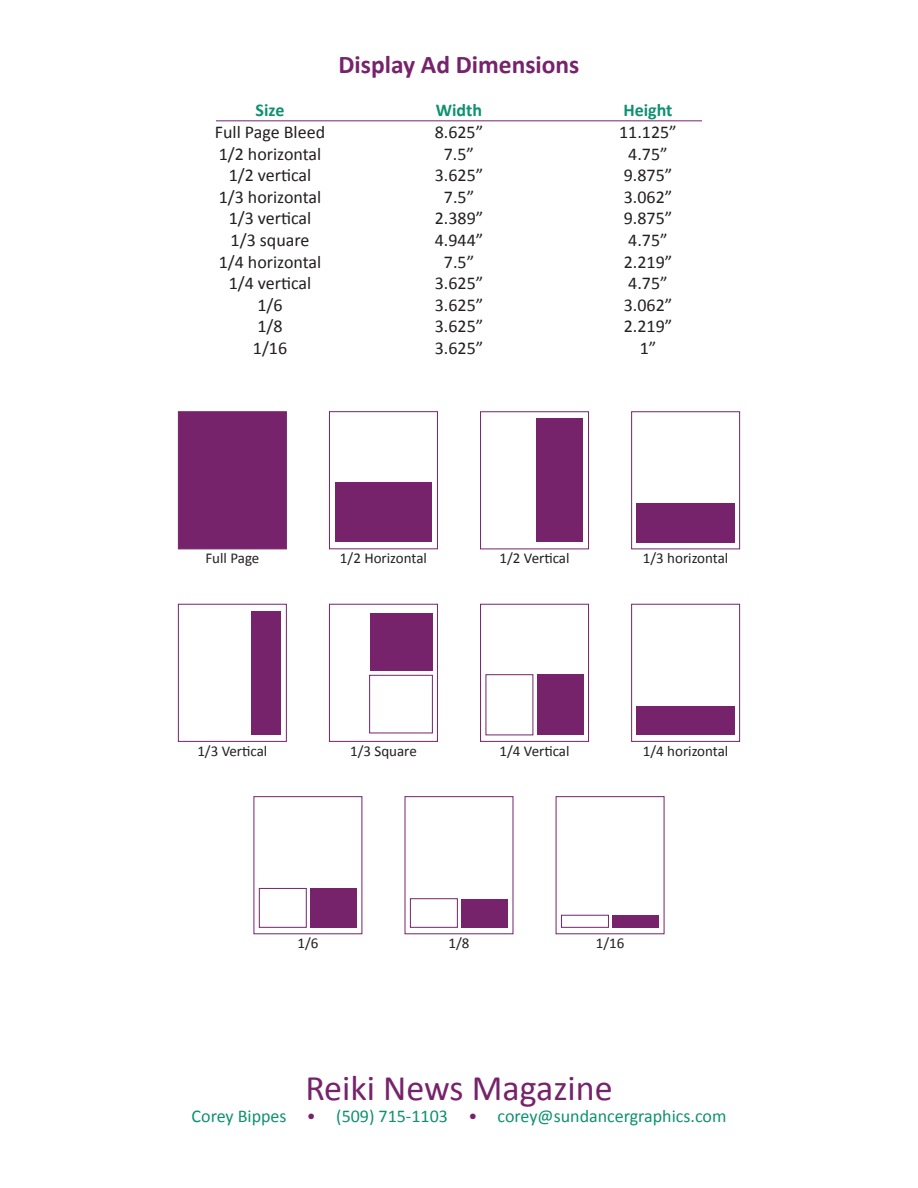
<style>
.page{position:relative;width:918px;height:1188px;background:#fff}
.page>*{position:absolute;margin:0;border:0;box-sizing:border-box;transform-origin:0 0}
.t1{font:36px "Calibri";color:#76236c}
.t2{font:700 25.5px "Calibri";color:#76236c}
.t3{font:18px "Calibri";color:#231f20}
.t4{font:18px "Calibri";color:#0e916f}
.t5{font:700 18px "Calibri";color:#0e916f}
.t6{font:15px "Calibri";color:#231f20}
.s1{color:#76236c}
</style>
<div class="page">
<hr style="left:216px;top:121px;width:486px;height:1px;background:#76236c">
<div style="left:329px;top:411px;width:109px;height:138px;border:1px solid #76236c"></div>
<div style="left:335px;top:483px;width:97px;height:59px;background:#76236c"></div>
<div style="left:329px;top:604px;width:109px;height:138px;border:1px solid #76236c"></div>
<div style="left:370px;top:613px;width:62px;height:58px;background:#76236c"></div>
<div style="left:369px;top:675px;width:64px;height:58px;background:#fff;border:1px solid #76236c"></div>
<div style="left:461px;top:899px;width:47px;height:28px;background:#76236c"></div>
<div style="left:410px;top:899px;width:48px;height:29px;background:#fff;border:1px solid #76236c"></div>
<div style="left:612px;top:915px;width:47px;height:12px;background:#76236c"></div>
<div style="left:561px;top:915px;width:48px;height:13px;background:#fff;border:1px solid #76236c"></div>
<div style="left:310px;top:888px;width:47px;height:39px;background:#76236c"></div>
<div style="left:259px;top:888px;width:47px;height:40px;background:#fff;border:1px solid #76236c"></div>
<div style="left:480px;top:412px;width:109px;height:137px;border:1px solid #76236c"></div>
<div style="left:536px;top:418px;width:47px;height:124px;background:#76236c"></div>
<div style="left:480px;top:604px;width:109px;height:138px;border:1px solid #76236c"></div>
<div style="left:537px;top:675px;width:47px;height:60px;background:#76236c"></div>
<div style="left:631px;top:412px;width:109px;height:137px;border:1px solid #76236c"></div>
<div style="left:637px;top:503px;width:98px;height:39px;background:#76236c"></div>
<div style="left:631px;top:604px;width:109px;height:138px;border:1px solid #76236c"></div>
<div style="left:637px;top:706px;width:98px;height:29px;background:#76236c"></div>
<div style="left:178px;top:412px;width:109px;height:137px;background:#76236c;border:1px solid #76236c"></div>
<div style="left:178px;top:604px;width:109px;height:138px;border:1px solid #76236c"></div>
<div style="left:251px;top:611px;width:30px;height:124px;background:#76236c"></div>
<h2 class="t2" style="left:339px;top:47px;width:242px">Display Ad Dimensions</h2>
<p class="t5" style="left:256px;top:98px;width:30px">Size</p>
<p class="t5" style="left:436px;top:98px;width:48px">Width</p>
<p class="t5" style="left:623px;top:98px;width:51px">Height</p>
<p class="t3" style="left:215px;top:119px;width:112px">Full Page Bleed</p>
<p class="t3" style="left:435px;top:119px;width:50px">8.625”</p>
<p class="t3" style="left:619px;top:119px;width:59px">11.125”</p>
<p class="t3" style="left:219px;top:141px;width:104px">1/2 horizontal</p>
<p class="t3" style="left:444px;top:141px;width:32px">7.5”</p>
<p class="t3" style="left:628px;top:141px;width:41px">4.75”</p>
<p class="t3" style="left:229px;top:163px;width:84px">1/2 vertical</p>
<p class="t3" style="left:435px;top:163px;width:50px">3.625”</p>
<p class="t3" style="left:624px;top:163px;width:50px">9.875”</p>
<p class="t3" style="left:219px;top:184px;width:104px">1/3 horizontal</p>
<p class="t3" style="left:444px;top:184px;width:32px">7.5”</p>
<p class="t3" style="left:624px;top:184px;width:50px">3.062”</p>
<p class="t3" style="left:229px;top:206px;width:84px">1/3 vertical</p>
<p class="t3" style="left:435px;top:206px;width:50px">2.389”</p>
<p class="t3" style="left:624px;top:206px;width:50px">9.875”</p>
<p class="t3" style="left:231px;top:227px;width:80px">1/3 square</p>
<p class="t3" style="left:435px;top:227px;width:50px">4.944”</p>
<p class="t3" style="left:628px;top:227px;width:41px">4.75”</p>
<p class="t3" style="left:219px;top:249px;width:104px">1/4 horizontal</p>
<p class="t3" style="left:444px;top:249px;width:32px">7.5”</p>
<p class="t3" style="left:624px;top:249px;width:50px">2.219”</p>
<p class="t3" style="left:229px;top:271px;width:84px">1/4 vertical</p>
<p class="t3" style="left:435px;top:271px;width:50px">3.625”</p>
<p class="t3" style="left:628px;top:271px;width:41px">4.75”</p>
<p class="t3" style="left:257px;top:292px;width:27px">1/6</p>
<p class="t3" style="left:435px;top:292px;width:50px">3.625”</p>
<p class="t3" style="left:624px;top:292px;width:50px">3.062”</p>
<p class="t3" style="left:257px;top:314px;width:27px">1/8</p>
<p class="t3" style="left:435px;top:314px;width:50px">3.625”</p>
<p class="t3" style="left:624px;top:314px;width:50px">2.219”</p>
<p class="t3" style="left:253px;top:335px;width:36px">1/16</p>
<p class="t3" style="left:435px;top:335px;width:50px">3.625”</p>
<p class="t3" style="left:640px;top:335px;width:18px">1”</p>
<p class="t6" style="left:205px;top:548px;width:56px">Full Page</p>
<p class="t6" style="left:340px;top:548px;width:89px">1/2 Horizontal</p>
<p class="t6" style="left:500px;top:548px;width:72px">1/2 Vertical</p>
<p class="t6" style="left:643px;top:548px;width:87px">1/3 horizontal</p>
<p class="t6" style="left:197px;top:740px;width:72px">1/3 Vertical</p>
<p class="t6" style="left:350px;top:740px;width:68px">1/3 Square</p>
<p class="t6" style="left:500px;top:740px;width:72px">1/4 Vertical</p>
<p class="t6" style="left:643px;top:740px;width:87px">1/4 horizontal</p>
<p class="t6" style="left:297px;top:933px;width:22px">1/6</p>
<p class="t6" style="left:449px;top:933px;width:22px">1/8</p>
<p class="t6" style="left:596px;top:933px;width:30px">1/16</p>
<h1 class="t1" style="left:305px;top:1063px;width:309px">Reiki News Magazine</h1>
<p class="t4" style="left:192px;top:1103px;width:536px">Corey Bippes <span class="s1">•</span> (509) 715-1103 <span class="s1">•</span> corey@sundancergraphics.com</p>
</div>
